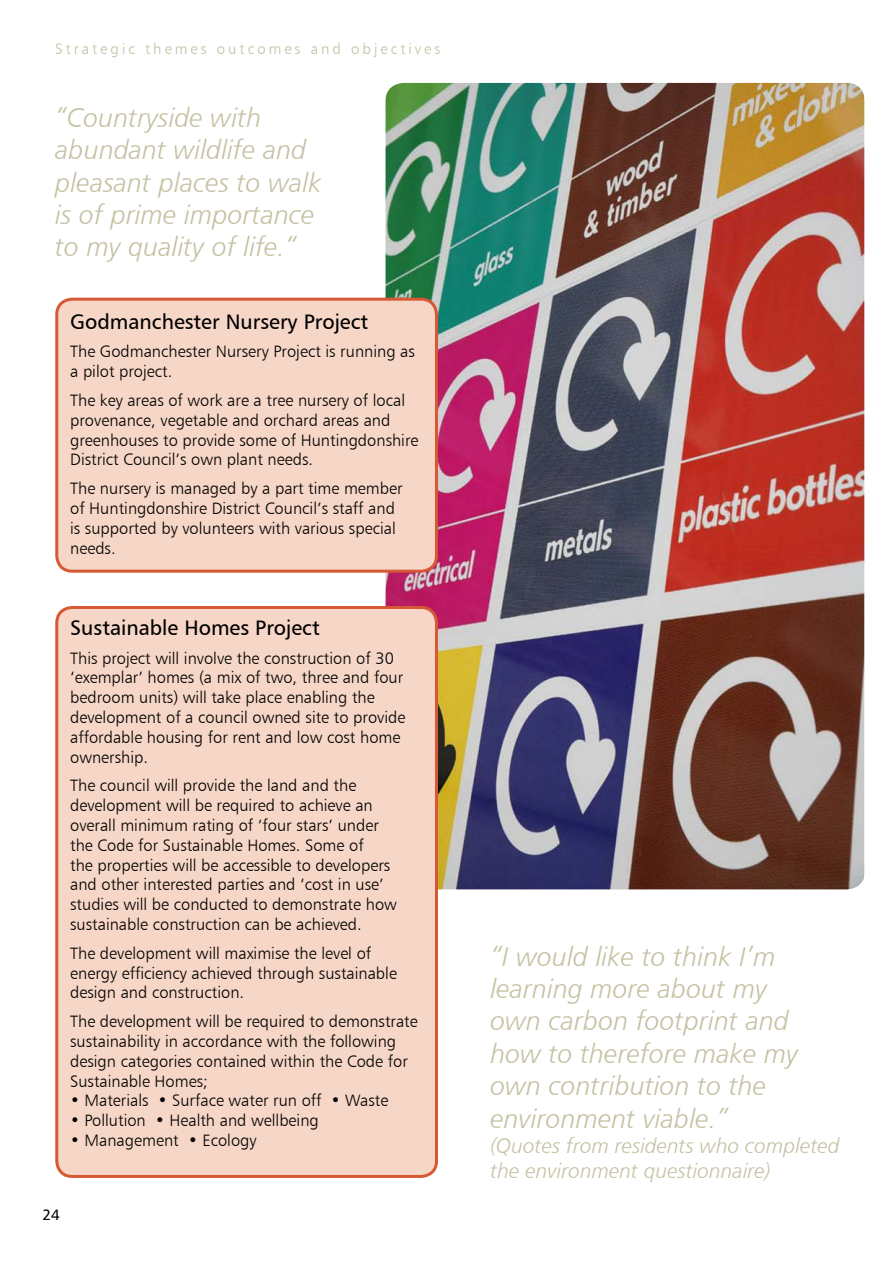
<style>
.page{position:relative;width:893px;height:1263px;background:#fff}
.page>*{position:absolute;margin:0;border:0;box-sizing:border-box;transform-origin:0 0}
.t1{font:27px/32.4px "Humanist 777 BT Light Italic B";color:#c5c1a3}
.t2{font:21px/25.2px "Humanist 777 BT Light Italic B";color:#c5c1a3}
.t3{font:21px "Humanist 777 BT Roman B";color:#000}
.t4{font:16.5px/19.8px "Humanist 777 BT Light B";color:#000}
.t5{font:15px "Humanist 777 BT Light B";letter-spacing:.2em;color:#c5c1a3}
.t6{font:15px "Humanist 777 BT Roman B";color:#000}
</style>
<div class="page">
<img style="left:386px;top:83px;width:479px;height:806px">
<div style="left:57px;top:299px;width:379px;height:272px;background:#f6d6c6;border-radius:16px"></div>
<div style="left:55px;top:298px;width:383px;height:275px;border:3px solid #d75835;border-radius:16px"></div>
<div style="left:57px;top:607px;width:379px;height:569px;background:#f6d6c6;border-radius:16px"></div>
<div style="left:55px;top:606px;width:383px;height:572px;border:3px solid #d75835;border-radius:16px"></div>
<p class="t5" style="left:55px;top:39px;width:387px">Strategic themes outcomes and objectives</p>
<h1 class="t1" style="left:55px;top:101px;width:268px">“Countryside with abundant wildlife and pleasant places to walk is of prime importance to my quality of life.“</h1>
<p class="t3" style="left:70px;top:308px;width:300px">Godmanchester Nursery Project</p>
<p class="t4" style="left:70px;top:341px;width:346px">The Godmanchester Nursery Project is running as a pilot project.</p>
<p class="t4" style="left:70px;top:390px;width:350px">The key areas of work are a tree nursery of local provenance, vegetable and orchard areas and greenhouses to provide some of Huntingdonshire District Council’s own plant needs.</p>
<p class="t4" style="left:70px;top:478px;width:334px">The nursery is managed by a part time member of Huntingdonshire District Council’s staff and is supported by volunteers with various special needs.</p>
<p class="t3" style="left:70px;top:614px;width:251px">Sustainable Homes Project</p>
<p class="t4" style="left:70px;top:648px;width:337px">This project will involve the construction of 30 ‘exemplar’ homes (a mix of two, three and four bedroom units) will take place enabling the development of a council owned site to provide affordable housing for rent and low cost home ownership.</p>
<p class="t4" style="left:70px;top:775px;width:328px">The council will provide the land and the development will be required to achieve an overall minimum rating of ‘four stars’ under the Code for Sustainable Homes. Some of<br>the properties will be accessible to developers and other interested parties and ‘cost in use’ studies will be conducted to demonstrate how sustainable construction can be achieved.</p>
<p class="t4" style="left:70px;top:943px;width:328px">The development will maximise the level of energy efficiency achieved through sustainable design and construction.</p>
<p class="t4" style="left:70px;top:1011px;width:349px">The development will be required to demonstrate sustainability in accordance with the following design categories contained within the Code for Sustainable Homes;</p>
<p class="t4" style="left:70px;top:1090px;width:320px">• Materials • Surface water run off • Waste</p>
<p class="t4" style="left:70px;top:1110px;width:250px">• Pollution • Health and wellbeing</p>
<p class="t4" style="left:70px;top:1130px;width:188px">• Management • Ecology</p>
<p class="t6" style="left:43px;top:1206px;width:19px">24</p>
<h1 class="t1" style="left:490px;top:939px;width:309px">“I would like to think I’m learning more about my own carbon footprint and how to therefore make my own contribution to the environment viable.”</h1>
<p class="t2" style="left:490px;top:1132px;width:351px">(Quotes from residents who completed the environment questionnaire)</p>
</div>
